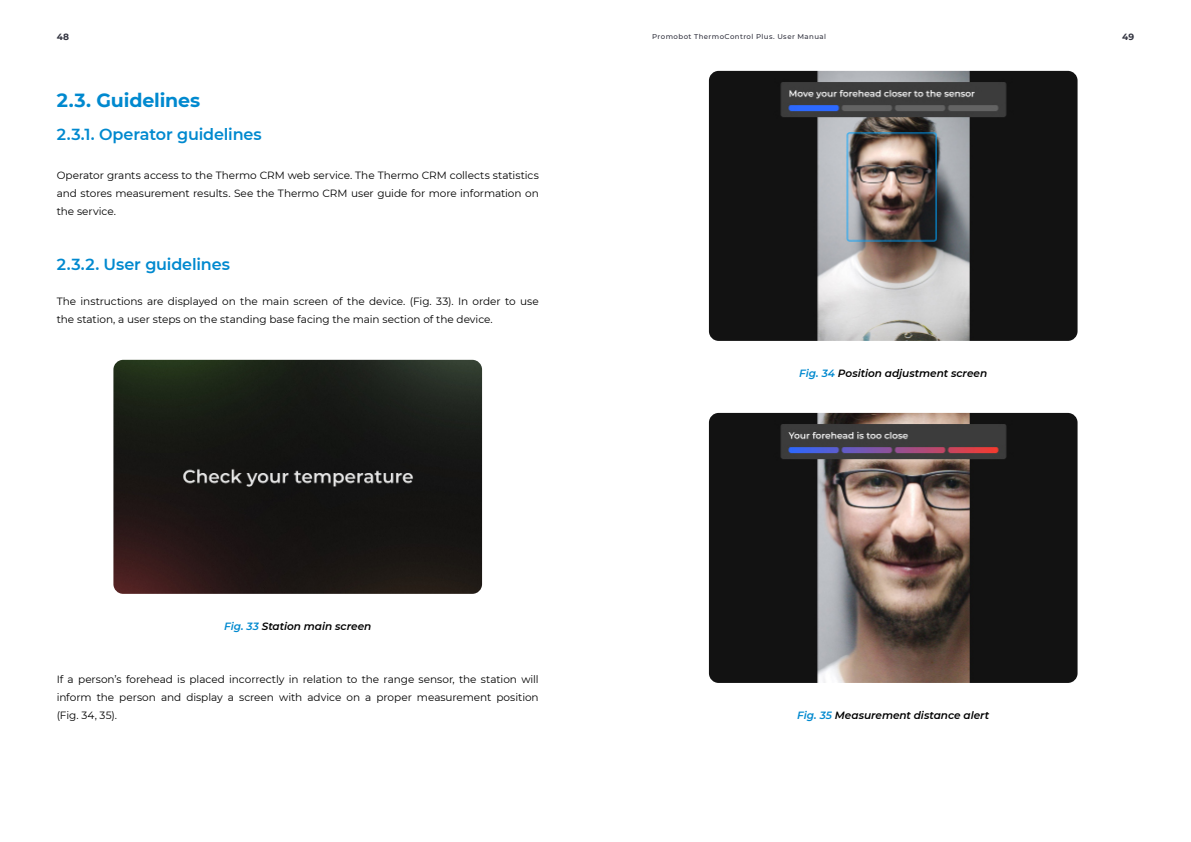
<style>
.page{position:relative;width:1191px;height:842px;background:#fff}
.page>*{position:absolute;margin:0;border:0;box-sizing:border-box;transform-origin:0 0}
.t1{font:700 19px "Montserrat";letter-spacing:-.01em;color:#0089cf}
.t2{font:600 16px "Montserrat";letter-spacing:-.01em;color:#0089cf}
.t3{font:10.5px/18px "Montserrat";letter-spacing:-.005em;color:#000;text-align:justify}
.t4{font:italic 600 10.5px "Montserrat";letter-spacing:-.005em;color:#000}
.t5{font:700 9px "Montserrat";color:#333440}
.t6{font:500 7px "Montserrat";letter-spacing:.06em;color:#333440}
.s1{color:#0089cf}
</style>
<div class="page">
<img style="left:113px;top:360px;width:369px;height:234px">
<img style="left:709px;top:71px;width:368px;height:270px">
<img style="left:709px;top:413px;width:368px;height:270px">
<p class="t5" style="left:57px;top:30px;width:14px">48</p>
<p class="t6" style="left:652px;top:31px;width:175px">Promobot ThermoСontrol Plus. User Manual</p>
<p class="t5" style="left:1122px;top:30px;width:13px">49</p>
<h1 class="t1" style="left:57px;top:87px;width:145px">2.3. Guidelines</h1>
<h2 class="t2" style="left:57px;top:123px;width:206px">2.3.1. Operator guidelines</h2>
<p class="t3" style="left:57px;top:166px;width:483px">Operator grants access to the Thermo CRM web service. The Thermo CRM collects statistics and stores measurement results. See the Thermo CRM user guide for more information on the service.</p>
<h2 class="t2" style="left:57px;top:253px;width:175px">2.3.2. User guidelines</h2>
<p class="t3" style="left:57px;top:292px;width:483px">The instructions are displayed on the main screen of the device. (Fig. 33). In order to use the station, a user steps on the standing base facing the main section of the device.</p>
<p class="t4" style="left:224px;top:619px;width:149px"><span class="s1">Fig. 33</span> Station main screen</p>
<p class="t3" style="left:57px;top:670px;width:483px">If a person’s forehead is placed incorrectly in relation to the range sensor, the station will inform the person and display a screen with advice on a proper measurement position (Fig. 34, 35).</p>
<p class="t4" style="left:799px;top:366px;width:189px"><span class="s1">Fig. 34</span> Position adjustment screen</p>
<p class="t4" style="left:797px;top:708px;width:193px"><span class="s1">Fig. 35</span> Measurement distance alert</p>
</div>
